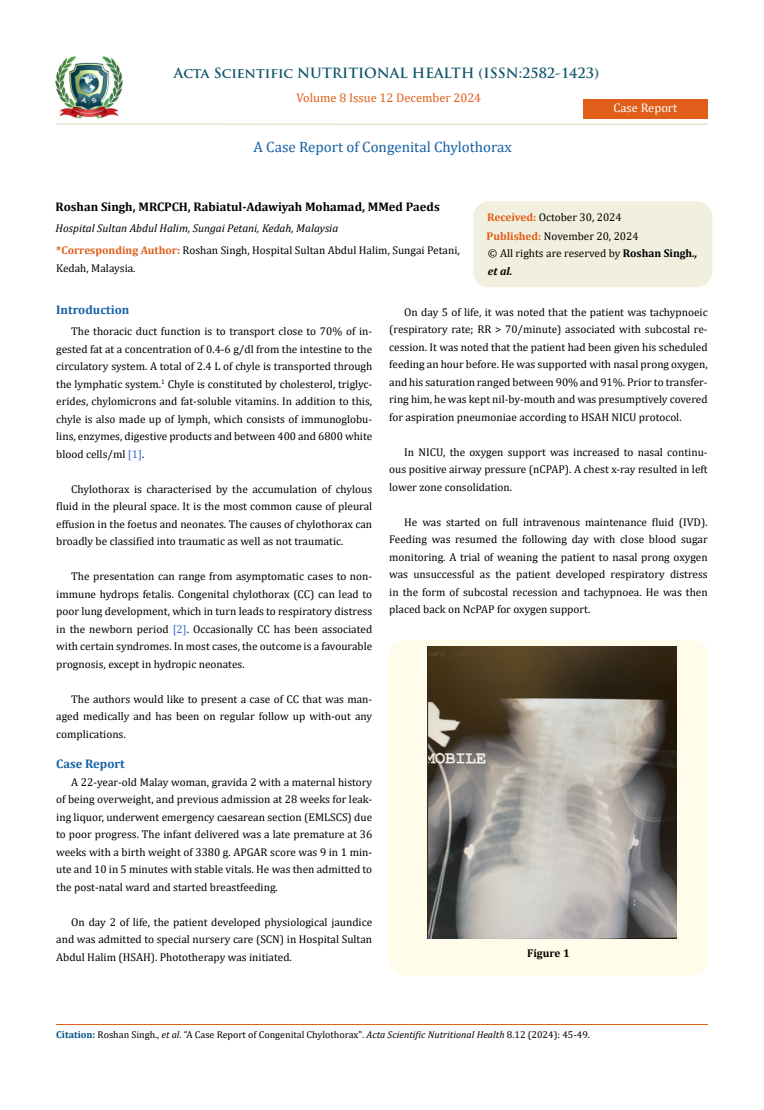
<style>
.page{position:relative;width:764px;height:1110px;background:#fff}
.page>*{position:absolute;margin:0;border:0;box-sizing:border-box;transform-origin:0 0}
.t1{font:15px "Cambria";color:#1560a6}
.t2{font:700 13.75px "Trajan Pro";color:#0e546a}
.t3{font:700 12.5px "Cambria";color:#000}
.t4{font:12.5px "Cambria";color:#e05d1a}
.t5{font:700 12.5px "Cambria";color:#1560a6}
.t6{font:12.5px "Cambria";color:#fff}
.t7{font:11.25px/17.5px "Cambria";color:#000;text-align:justify}
.t8{font:italic 11.25px/21.8px "Cambria";color:#000}
.t9{font:700 11.25px "Cambria";color:#000}
.t10{font:10px "Cambria";color:#000}
.s1{font-weight:700;font-style:normal;color:#e05d1a}
.s2{font-style:normal}
.s3{font-weight:700;color:#e05d1a}
.s4{font-weight:700}
.s5{font-weight:700;font-style:italic}
.s6{color:#36c}
.s7{font-weight:700;color:#035089}
.s8{font-style:italic}
</style>
<div class="page">
<img style="left:56px;top:57px;width:66px;height:61px">
<div style="left:583px;top:99px;width:124px;height:20px;background:#e05d1a"></div>
<div style="left:474px;top:202px;width:237px;height:85px;background:#f1f0de;border-radius:15px"></div>
<div style="left:473px;top:201px;width:239px;height:86px;border:1px solid #f1f0de;border-radius:15px"></div>
<div style="left:389px;top:640px;width:318px;height:336px;background:#fffde9;border-radius:15px"></div>
<img style="left:428px;top:646px;width:249px;height:292px">
<hr style="left:56px;top:1024px;width:651px;height:1px;background:#e05d1a">
<hr style="left:56px;top:123px;width:651px;height:2px;background:#e0dfcd">
<p class="t2" style="left:174px;top:64px;width:427px">Acta Scientific NUTRITIONAL HEALTH (ISSN:2582-1423)</p>
<p class="t4" style="left:296px;top:91px;width:186px">Volume 8 Issue 12 December 2024</p>
<h1 class="t1" style="left:254px;top:138px;width:260px">A Case Report of Congenital Chylothorax</h1>
<p class="t6" style="left:613px;top:100px;width:65px">Case Report</p>
<p class="t3" style="left:56px;top:198px;width:385px">Roshan Singh, MRCPCH, Rabiatul-Adawiyah Mohamad, MMed Paeds</p>
<p class="t8" style="left:56px;top:217px;width:406px">Hospital Sultan Abdul Halim, Sungai Petani, Kedah, Malaysia<br><span class="s1">*Corresponding Author:</span> <span class="s2">Roshan Singh, Hospital Sultan Abdul Halim, Sungai Petani,</span></p>
<p class="t7" style="left:56px;top:259px;width:81px">Kedah, Malaysia.</p>
<p class="t7" style="left:486px;top:208px;width:154px;line-height:19.1px"><span class="s3">Received:</span> October 30, 2024<br><span class="s3">Published:</span> November 20, 2024</p>
<p class="t7" style="left:488px;top:244px;width:211px">© All rights are reserved by <span class="s4">Roshan Singh</span><span class="s5">., et al.</span></p>
<p class="t5" style="left:56px;top:301px;width:75px">Introduction</p>
<p class="t7" style="left:56px;top:322px;width:317px;text-indent:15px">The thoracic duct function is to transport close to 70% of in&shy;gested fat at a concentration of 0.4-6 g/dl from the intestine to the circulatory system. A total of 2.4 L of chyle is transported through the lymphatic system.<sup>1</sup> Chyle is constituted by cholesterol, triglyc&shy;erides, chylomicrons and fat-soluble vitamins. In addition to this, chyle is also made up of lymph, which consists of immunoglobu&shy;lins, enzymes, digestive products and between 400 and 6800 white blood cells/ml <span class="s6">[1]</span>.</p>
<p class="t7" style="left:56px;top:480px;width:317px;text-indent:15px">Chylothorax is characterised by the accumulation of chylous fluid in the pleural space. It is the most common cause of pleural effusion in the foetus and neonates. The causes of chylothorax can broadly be classified into traumatic as well as not traumatic.</p>
<p class="t7" style="left:56px;top:567px;width:317px;text-indent:15px">The presentation can range from asymptomatic cases to non&shy;immune hydrops fetalis. Congenital chylothorax (CC) can lead to poor lung development, which in turn leads to respiratory distress in the newborn period <span class="s6">[2]</span>. Occasionally CC has been associated with certain syndromes. In most cases, the outcome is a favourable prognosis, except in hydropic neonates.</p>
<p class="t7" style="left:56px;top:690px;width:317px;text-indent:15px">The authors would like to present a case of CC that was man&shy;aged medically and has been on regular follow up with-out any complications.</p>
<p class="t5" style="left:56px;top:755px;width:70px">Case Report</p>
<p class="t7" style="left:56px;top:773px;width:317px;text-indent:15px">A 22-year-old Malay woman, gravida 2 with a maternal history of being overweight, and previous admission at 28 weeks for leak&shy;ing liquor, underwent emergency caesarean section (EMLSCS) due to poor progress. The infant delivered was a late premature at 36 weeks with a birth weight of 3380 g. APGAR score was 9 in 1 min&shy;ute and 10 in 5 minutes with stable vitals. He was then admitted to the post-natal ward and started breastfeeding.</p>
<p class="t7" style="left:56px;top:913px;width:317px;text-indent:15px">On day 2 of life, the patient developed physiological jaundice and was admitted to special nursery care (SCN) in Hospital Sultan Abdul Halim (HSAH). Phototherapy was initiated.</p>
<p class="t7" style="left:389px;top:303px;width:320px;text-indent:15px">On day 5 of life, it was noted that the patient was tachypnoeic (respiratory rate; RR &gt; 70/minute) associated with subcostal re&shy;cession. It was noted that the patient had been given his scheduled feeding an hour before. He was supported with nasal prong oxygen, and his saturation ranged between 90% and 91%. Prior to transfer&shy;ring him, he was kept nil-by-mouth and was presumptively covered for aspiration pneumoniae according to HSAH NICU protocol.</p>
<p class="t7" style="left:389px;top:443px;width:320px;text-indent:15px">In NICU, the oxygen support was increased to nasal continu&shy;ous positive airway pressure (nCPAP). A chest x-ray resulted in left lower zone consolidation.</p>
<p class="t7" style="left:389px;top:513px;width:320px;text-indent:15px">He was started on full intravenous maintenance fluid (IVD).<br>Feeding was resumed the following day with close blood sugar monitoring. A trial of weaning the patient to nasal prong oxygen was unsuccessful as the patient developed respiratory distress in the form of subcostal recession and tachypnoea. He was then placed back on NcPAP for oxygen support.</p>
<p class="t9" style="left:527px;top:945px;width:44px">Figure 1</p>
<p class="t10" style="left:56px;top:1029px;width:535px"><span class="s7">Citation:</span> Roshan Singh., <span class="s8">et al.</span> “A Case Report of Congenital Chylothorax". <span class="s8">Acta Scientific Nutritional Health</span> 8.12 (2024): 45-49.</p>
</div>
